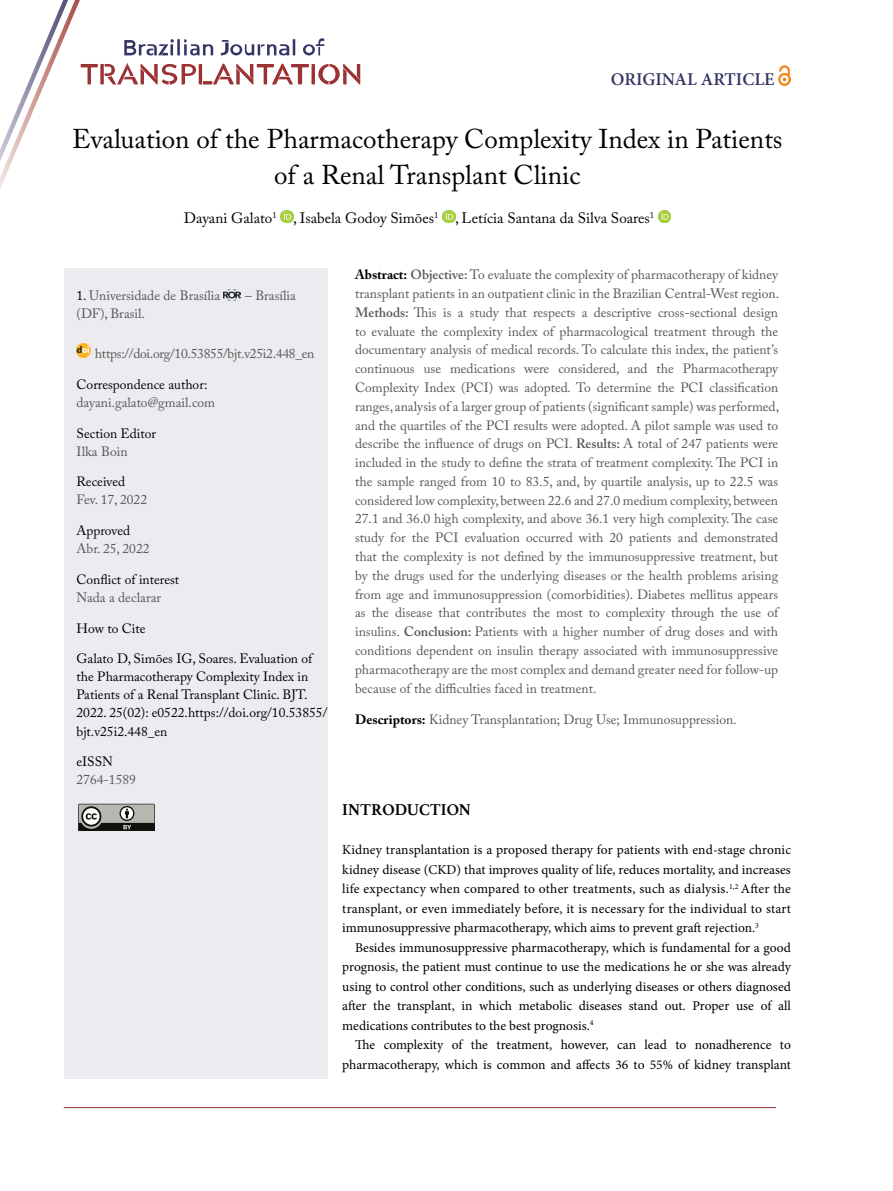
<style>
.page{position:relative;width:893px;height:1191px;background:#fff}
.page>*{position:absolute;margin:0;border:0;box-sizing:border-box;transform-origin:0 0}
.t1{font:27px/36px "Adobe Caslon Pro";color:#000;text-align:center}
.t2{font:600 18px "Minion Pro";color:#353666}
.t3{font:700 16.5px "Athelas";color:#000}
.t4{font:15px "Adobe Caslon Pro";color:#000}
.t5{font:13.5px/18.8px "Adobe Caslon Pro";color:#575756;text-align:justify}
.t6{font:13.5px/19.5px "Minion Pro";letter-spacing:-.005em;color:#000;text-align:justify}
.t7{font:13.5px/18px "Adobe Caslon Pro";color:#000}
.t8{font:13.5px "Adobe Caslon Pro";letter-spacing:-.02em;color:#575756}
.s1{color:#000}
.s2{font-weight:700;color:#000}
.s3{font-weight:600}
.s4{font-style:italic}
</style>
<div class="page">
<svg style="left:442px;top:210px;width:13px;height:13px"></svg>
<svg style="left:658px;top:210px;width:13px;height:13px"></svg>
<svg style="left:0;top:0;width:360px;height:223px"></svg>
<div style="left:64px;top:268px;width:263px;height:810px;background:#ebebf0"></div>
<img style="left:224px;top:289px;width:16px;height:12px">
<img style="left:77px;top:343px;width:14px;height:15px">
<svg style="left:78px;top:803px;width:77px;height:28px;background:#81827d"></svg>
<img style="left:778px;top:66px;width:12px;height:19px">
<hr style="left:64px;top:1107px;width:712px;height:1px;background:#9b3134">
<h2 class="t2" style="left:611px;top:67px;width:165px">ORIGINAL ARTICLE</h2>
<h1 class="t1" style="left:72px;top:120px;width:712px">Evaluation of the Pharmacotherapy Complexity Index in Patients of a Renal Transplant Clinic</h1>
<p class="t4" style="left:184px;top:209px;width:472px">Dayani Galato<sup>1</sup> , Isabela Godoy Simões<sup>1</sup> , Letícia Santana da Silva Soares<sup>1</sup></p>
<p class="t5" style="left:77px;top:286px;width:145px"><span class="s1">1.</span> Universidade de Brasília</p>
<p class="t5" style="left:245px;top:286px;width:52px">– Brasília</p>
<p class="t5" style="left:77px;top:304px;width:70px">(DF), Brasil.</p>
<p class="t8" style="left:95px;top:345px;width:221px">https://doi.org/10.53855/bjt.v25i2.448_en</p>
<p class="t7" style="left:77px;top:375px;width:133px">Correspondence author:</p>
<p class="t5" style="left:77px;top:393px;width:140px">dayani.galato@gmail.com</p>
<p class="t7" style="left:77px;top:424px;width:81px">Section Editor</p>
<p class="t5" style="left:77px;top:441px;width:52px">Ilka Boin</p>
<p class="t7" style="left:77px;top:473px;width:50px">Received</p>
<p class="t5" style="left:77px;top:490px;width:72px">Fev. 17, 2022</p>
<p class="t7" style="left:77px;top:521px;width:55px">Approved</p>
<p class="t5" style="left:77px;top:539px;width:74px">Abr. 25, 2022</p>
<p class="t7" style="left:77px;top:570px;width:104px">Conflict of interest</p>
<p class="t5" style="left:77px;top:588px;width:86px">Nada a declarar</p>
<p class="t7" style="left:77px;top:619px;width:71px">How to Cite</p>
<p class="t7" style="left:77px;top:650px;width:252px">Galato D, Simões IG, Soares. Evaluation of the Pharmacotherapy Complexity Index in Patients of a Renal Transplant Clinic. BJT.<br>2022. 25(02): e0522.https://doi.org/10.53855/ bjt.v25i2.448_en</p>
<p class="t7" style="left:77px;top:752px;width:38px">eISSN</p>
<p class="t5" style="left:77px;top:770px;width:61px">2764-1589</p>
<p class="t5" style="left:355px;top:265px;width:426px"><span class="s2">Abstract:</span> <span class="s3">Objective:</span> To evaluate the complexity of pharmacotherapy of kidney transplant patients in an outpatient clinic in the Brazilian Central-West region.<br><span class="s3">Methods:</span> This is a study that respects a descriptive cross-sectional design to evaluate the complexity index of pharmacological treatment through the documentary analysis of medical records. To calculate this index, the patient’s continuous use medications were considered, and the Pharmacotherapy Complexity Index (PCI) was adopted<span class="s4">.</span> To determine the PCI classification ranges, analysis of a larger group of patients (significant sample) was performed, and the quartiles of the PCI results were adopted. A pilot sample was used to describe the influence of drugs on PCI. <span class="s3">Results:</span> A total of 247 patients were included in the study to define the strata of treatment complexity. The PCI in the sample ranged from 10 to 83.5, and, by quartile analysis, up to 22.5 was considered low complexity, between 22.6 and 27.0 medium complexity, between 27.1 and 36.0 high complexity, and above 36.1 very high complexity. The case study for the PCI evaluation occurred with 20 patients and demonstrated that the complexity is not defined by the immunosuppressive treatment, but by the drugs used for the underlying diseases or the health problems arising from age and immunosuppression (comorbidities). Diabetes mellitus appears as the disease that contributes the most to complexity through the use of insulins. <span class="s3">Conclusion:</span> Patients with a higher number of drug doses and with conditions dependent on insulin therapy associated with immunosuppressive pharmacotherapy are the most complex and demand greater need for follow-up because of the difficulties faced in treatment.</p>
<p class="t5" style="left:355px;top:710px;width:383px"><span class="s2">Descriptors:</span> Kidney Transplantation; Drug Use; Immunosuppression.</p>
<p class="t3" style="left:342px;top:796px;width:130px">INTRODUCTION</p>
<p class="t6" style="left:342px;top:840px;width:450px">Kidney transplantation is a proposed therapy for patients with end-stage chronic kidney disease (CKD) that improves quality of life, reduces mortality, and increases life expectancy when compared to other treatments, such as dialysis.<sup>1,2</sup> After the transplant, or even immediately before, it is necessary for the individual to start immunosuppressive pharmacotherapy, which aims to prevent graft rejection.<sup>3</sup></p>
<p class="t6" style="left:342px;top:938px;width:450px;text-indent:13px">Besides immunosuppressive pharmacotherapy, which is fundamental for a good prognosis, the patient must continue to use the medications he or she was already using to control other conditions, such as underlying diseases or others diagnosed after the transplant, in which metabolic diseases stand out. Proper use of all medications contributes to the best prognosis.<sup>4</sup></p>
<p class="t6" style="left:342px;top:1035px;width:450px;text-align:right">The complexity of the treatment, however, can lead to nonadherence to pharmacotherapy, which is common and affects 36 to 55% of kidney transplant</p>
</div>
